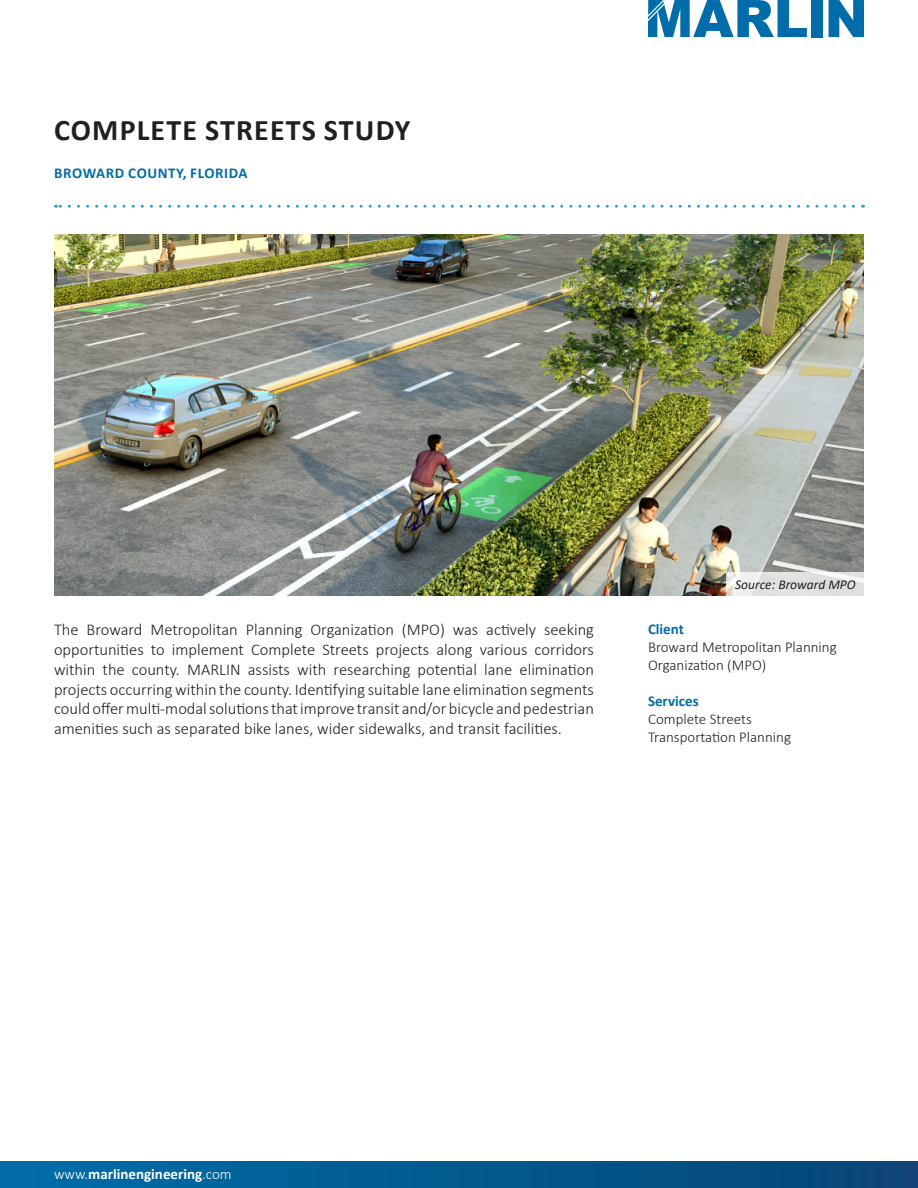
<style>
.page{position:relative;width:918px;height:1188px;background:#fff}
.page>*{position:absolute;margin:0;border:0;box-sizing:border-box;transform-origin:0 0}
.Project_Title{font:700 30px "Calibri";letter-spacing:.04em;color:#231f20}
.Body{font:300 16.5px/19.8px "Calibri";color:#231f20;text-align:justify}
.Side_Body{font:300 15px/18px "Calibri";color:#231f20}
.t1{font:700 15px "Calibri";color:#fff}
.Project_Location{font:700 15px "Calibri";letter-spacing:.04em;color:#006daa}
.Side_Heading{font:700 15px "Calibri";color:#006daa}
.t2{font:italic 13.5px "Calibri";color:#231f20}
.s1{font-weight:300}
</style>
<div class="page">
<svg style="left:56px;top:205px;width:798px;height:3px"></svg>
<img style="left:54px;top:235px;width:810px;height:361px">
<svg style="left:727px;top:572px;width:137px;height:24px;fill:#e2e2e1"></svg>
<div style="left:0;top:1161px;width:918px;height:27px;background:linear-gradient(to right,#006ea8,#094576)"></div>
<div style="left:812px;top:0;width:11px;height:37px;background:#006daa"></div>
<svg style="left:829px;top:0;width:35px;height:37px"></svg>
<svg style="left:648px;top:0;width:159px;height:37px"></svg>
<p class="Project_Title" style="left:54px;top:108px;width:358px">COMPLETE STREETS STUDY</p>
<p class="Project_Location" style="left:54px;top:162px;width:195px">BROWARD COUNTY, FLORIDA</p>
<p class="Body" style="left:54px;top:620px;width:542px">The Broward Metropolitan Planning Organization (MPO) was actively seeking opportunities to implement Complete Streets projects along various corridors within the county. MARLIN assists with researching potential lane elimination projects occurring within the county. Identifying suitable lane elimination segments could offer multi-modal solutions that improve transit and/or bicycle and pedestrian amenities such as separated bike lanes, wider sidewalks, and transit facilities.</p>
<p class="t2" style="left:735px;top:575px;width:122px">Source: Broward MPO</p>
<p class="Side_Heading" style="left:648px;top:618px;width:37px">Client</p>
<p class="Side_Body" style="left:648px;top:638px;width:190px">Broward Metropolitan Planning<br>Organization (MPO)</p>
<p class="Side_Heading" style="left:648px;top:690px;width:52px">Services</p>
<p class="Side_Body" style="left:648px;top:710px;width:105px">Complete Streets</p>
<p class="Side_Body" style="left:648px;top:728px;width:145px">Transportation Planning</p>
<p class="t1" style="left:54px;top:1163px;width:179px"><span class="s1">www.</span>marlinengineering<span class="s1">.com</span></p>
</div>
